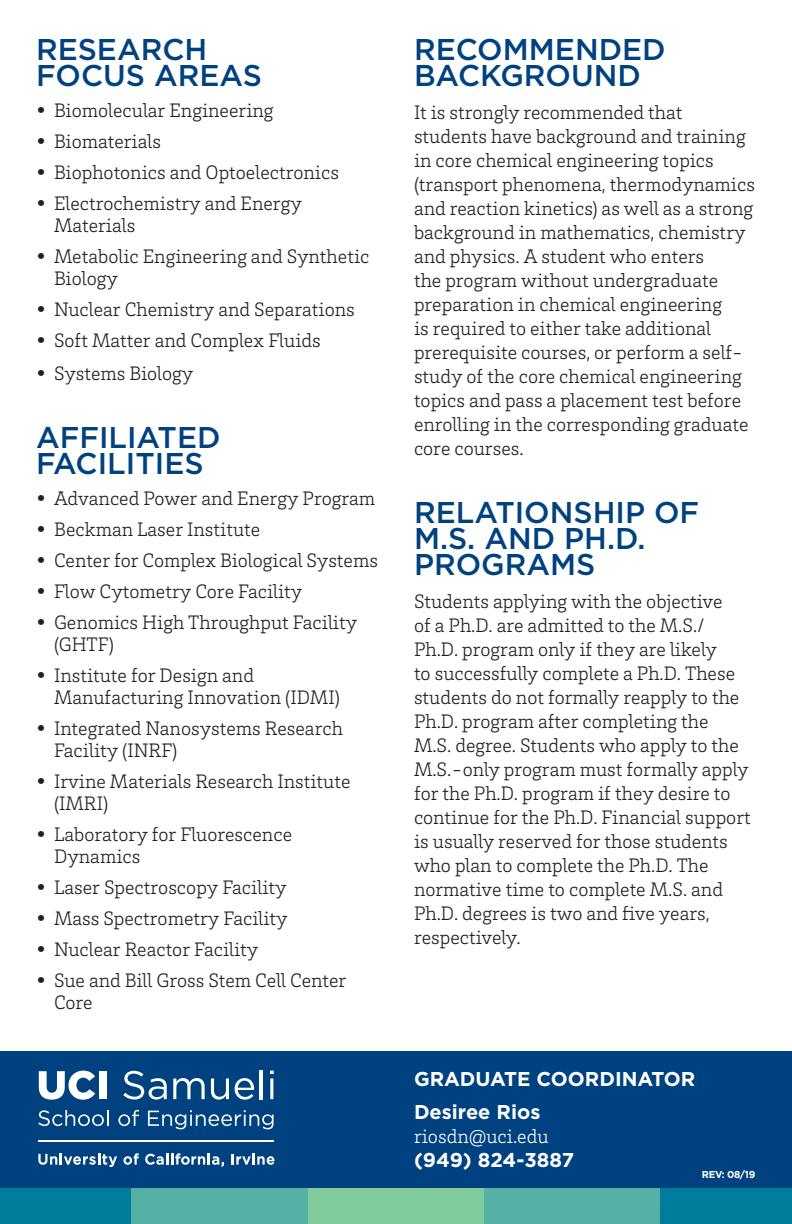
<style>
.page{position:relative;width:792px;height:1224px;background:#fff}
.page>*{position:absolute;margin:0;border:0;box-sizing:border-box;transform-origin:0 0}
.t1{font:500 30px/26px "Gotham";color:#004280}
.t2{font:300 20px/24px "Brix Slab";color:#231f20}
.t3{font:700 20px/33px "Gotham";color:#fff}
.t4{font:300 20px "Brix Slab";color:#fff}
.t5{font:700 10px "Gotham";letter-spacing:-.04em;color:#fff}
.s1{font-family:"Gotham";font-weight:700}
</style>
<div class="page">
<div style="left:0;top:1051px;width:792px;height:173px;background:#004280"></div>
<div style="left:0;top:1188px;width:131px;height:36px;background:#007c9d"></div>
<div style="left:131px;top:1188px;width:177px;height:36px;background:#55b0a5"></div>
<div style="left:308px;top:1188px;width:176px;height:36px;background:#80ca9c"></div>
<div style="left:484px;top:1188px;width:177px;height:36px;background:#55b0a5"></div>
<div style="left:661px;top:1188px;width:131px;height:36px;background:#007c9d"></div>
<svg style="left:38px;top:1154px;width:79px;height:13px"></svg>
<svg style="left:123px;top:1153px;width:16px;height:12px"></svg>
<svg style="left:145px;top:1153px;width:79px;height:14px"></svg>
<svg style="left:231px;top:1154px;width:44px;height:11px"></svg>
<svg style="left:39px;top:1071px;width:56px;height:29px"></svg>
<div style="left:99px;top:1071px;width:8px;height:28px;background:#fff"></div>
<svg style="left:123px;top:1071px;width:44px;height:29px"></svg>
<svg style="left:173px;top:1078px;width:32px;height:21px"></svg>
<svg style="left:211px;top:1079px;width:18px;height:21px"></svg>
<svg style="left:235px;top:1078px;width:19px;height:22px"></svg>
<hr style="left:260px;top:1070px;width:3px;height:29px;background:#fff">
<hr style="left:270px;top:1079px;width:3px;height:20px;background:#fff">
<svg style="left:270px;top:1071px;width:4px;height:3px"></svg>
<svg style="left:38px;top:1110px;width:71px;height:16px"></svg>
<svg style="left:118px;top:1110px;width:21px;height:16px"></svg>
<svg style="left:148px;top:1110px;width:126px;height:19px"></svg>
<hr style="left:38px;top:1140px;width:236px;height:1px;background:#fff">
<h1 class="t1" style="left:36px;top:36px;width:228px">RESEARCH<br>FOCUS AREAS</h1>
<p class="t2" style="left:36px;top:98px;width:239px"><span class="s1">•</span> Biomolecular Engineering</p>
<p class="t2" style="left:36px;top:129px;width:127px"><span class="s1">•</span> Biomaterials</p>
<p class="t2" style="left:36px;top:160px;width:304px"><span class="s1">•</span> Biophotonics and Optoelectronics</p>
<p class="t2" style="left:54px;top:192px;width:249px;line-height:22px;text-indent:-18px"><span class="s1">•</span> Electrochemistry and Energy<br>Materials</p>
<p class="t2" style="left:54px;top:245px;width:317px;line-height:22px;text-indent:-18px"><span class="s1">•</span> Metabolic Engineering and Synthetic<br>Biology</p>
<p class="t2" style="left:36px;top:297px;width:320px"><span class="s1">•</span> Nuclear Chemistry and Separations</p>
<p class="t2" style="left:36px;top:328px;width:286px"><span class="s1">•</span> Soft Matter and Complex Fluids</p>
<p class="t2" style="left:36px;top:361px;width:159px"><span class="s1">•</span> Systems Biology</p>
<h1 class="t1" style="left:36px;top:424px;width:186px">AFFILIATED<br>FACILITIES</h1>
<p class="t2" style="left:36px;top:486px;width:341px"><span class="s1">•</span> Advanced Power and Energy Program</p>
<p class="t2" style="left:36px;top:517px;width:226px"><span class="s1">•</span> Beckman Laser Institute</p>
<p class="t2" style="left:36px;top:548px;width:344px"><span class="s1">•</span> Center for Complex Biological Systems</p>
<p class="t2" style="left:36px;top:579px;width:268px"><span class="s1">•</span> Flow Cytometry Core Facility</p>
<p class="t2" style="left:54px;top:611px;width:305px;line-height:22px;text-indent:-18px"><span class="s1">•</span> Genomics High Throughput Facility (GHTF)</p>
<p class="t2" style="left:54px;top:664px;width:287px;line-height:22px;text-indent:-18px"><span class="s1">•</span> Institute for Design and<br>Manufacturing Innovation (IDMI)</p>
<p class="t2" style="left:54px;top:717px;width:290px;line-height:22px;text-indent:-18px"><span class="s1">•</span> Integrated Nanosystems Research<br>Facility (INRF)</p>
<p class="t2" style="left:54px;top:770px;width:298px;line-height:22px;text-indent:-18px"><span class="s1">•</span> Irvine Materials Research Institute (IMRI)</p>
<p class="t2" style="left:54px;top:823px;width:240px;line-height:22px;text-indent:-18px"><span class="s1">•</span> Laboratory for Fluorescence<br>Dynamics</p>
<p class="t2" style="left:36px;top:875px;width:252px"><span class="s1">•</span> Laser Spectroscopy Facility</p>
<p class="t2" style="left:36px;top:906px;width:253px"><span class="s1">•</span> Mass Spectrometry Facility</p>
<p class="t2" style="left:36px;top:937px;width:224px"><span class="s1">•</span> Nuclear Reactor Facility</p>
<p class="t2" style="left:54px;top:969px;width:294px;line-height:22px;text-indent:-18px"><span class="s1">•</span> Sue and Bill Gross Stem Cell Center<br>Core</p>
<h1 class="t1" style="left:414px;top:36px;width:253px">RECOMMENDED<br>BACKGROUND</h1>
<p class="t2" style="left:414px;top:100px;width:343px">It is strongly recommended that students have background and training in core chemical engineering topics (transport phenomena, thermodynamics and reaction kinetics) as well as a strong background in mathematics, chemistry and physics. A student who enters<br>the program without undergraduate preparation in chemical engineering<br>is required to either take additional prerequisite courses, or perform a self&shy;study of the core chemical engineering topics and pass a placement test before enrolling in the corresponding graduate core courses.</p>
<h1 class="t1" style="left:414px;top:499px;width:287px">RELATIONSHIP OF<br>M.S. AND PH.D.<br>PROGRAMS</h1>
<p class="t2" style="left:414px;top:589px;width:338px">Students applying with the objective<br>of a Ph.D. are admitted to the M.S./ Ph.D. program only if they are likely<br>to successfully complete a Ph.D. These students do not formally reapply to the Ph.D. program after completing the M.S. degree. Students who apply to the M.S.-only program must formally apply for the Ph.D. program if they desire to continue for the Ph.D. Financial support is usually reserved for those students who plan to complete the Ph.D. The normative time to complete M.S. and Ph.D. degrees is two and five years, respectively.</p>
<p class="t3" style="left:414px;top:1062px;width:283px">GRADUATE COORDINATOR<br>Desiree Rios</p>
<p class="t4" style="left:414px;top:1123px;width:136px">riosdn@uci.edu</p>
<p class="t3" style="left:414px;top:1143px;width:162px">(949) 824-3887</p>
<p class="t5" style="left:702px;top:1168px;width:55px">REV: 08/19</p>
</div>
